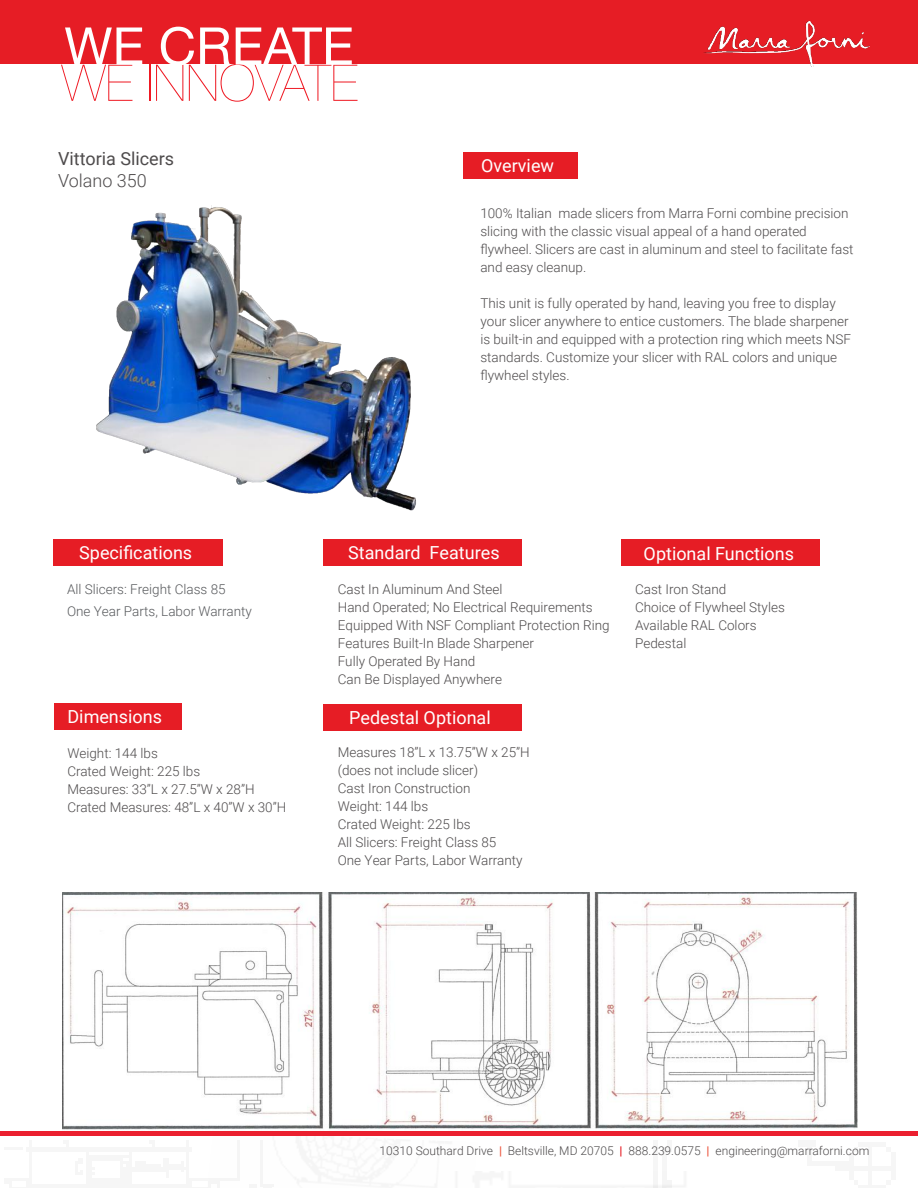
<style>
.page{position:relative;width:918px;height:1188px;background:#fff}
.page>*{position:absolute;margin:0;border:0;box-sizing:border-box;transform-origin:0 0}
.t1{font:51.9px "Helvetica Neue";color:#fff}
.t2{font:200 50.7px "Helvetica Neue";color:#ef1923}
.t3{font:18px "Roboto";color:#fff}
.t4{font:18px "Roboto";color:#4e4b4c}
.t5{font:300 18px "Roboto";color:#4e4b4c}
.t6{font:300 13.5px/18px "Roboto";color:#4e4b4c}
.t7{font:300 13.5px/21.6px "Roboto";color:#57595c}
.t8{font:300 12px "Roboto";color:#4e4b4c}
.s1{font-weight:700;color:#ee5b45}
.s2{font-weight:700;color:#e61d25}
</style>
<div class="page">
<div style="left:464px;top:152px;width:114px;height:27px;background:#e61d25"></div>
<div style="left:54px;top:540px;width:169px;height:26px;background:#e61d25"></div>
<div style="left:324px;top:540px;width:198px;height:26px;background:#e61d25"></div>
<div style="left:621px;top:540px;width:198px;height:26px;background:#e61d25"></div>
<div style="left:324px;top:704px;width:198px;height:27px;background:#e61d25"></div>
<div style="left:0;top:1131px;width:918px;height:5px;background:#eb202f"></div>
<div style="left:0;top:0;width:918px;height:64px;background:#e61d25"></div>
<img style="left:703px;top:21px;width:166px;height:45px">
<div style="left:54px;top:704px;width:128px;height:26px;background:#e61d25"></div>
<img style="left:96px;top:205px;width:320px;height:306px">
<img style="left:62px;top:892px;width:795px;height:238px">
<h1 class="t1" style="left:64px;top:9px;width:291px">WE CREATE</h1>
<h2 class="t2" style="left:61px;top:44px;width:298px">WE INNOVATE</h2>
<h3 class="t4" style="left:58px;top:146px;width:118px">Vittoria Slicers</h3>
<h3 class="t5" style="left:58px;top:168px;width:90px">Volano 350</h3>
<h3 class="t3" style="left:481px;top:153px;width:75px">Overview</h3>
<p class="t6" style="left:480px;top:203px;width:375px">100% Italian made slicers from Marra Forni combine precision slicing with the classic visual appeal of a hand operated flywheel. Slicers are cast in aluminum and steel to facilitate fast and easy cleanup.</p>
<p class="t6" style="left:480px;top:293px;width:372px">This unit is fully operated by hand, leaving you free to display your slicer anywhere to entice customers. The blade sharpener is built-in and equipped with a protection ring which meets NSF standards. Customize your slicer with RAL colors and unique flywheel styles.</p>
<h3 class="t3" style="left:79px;top:540px;width:115px">Specifications</h3>
<h3 class="t3" style="left:348px;top:540px;width:153px">Standard Features</h3>
<h3 class="t3" style="left:644px;top:541px;width:152px">Optional Functions</h3>
<p class="t7" style="left:67px;top:578px;width:186px">All Slicers: Freight Class 85<br>One Year Parts, Labor Warranty</p>
<p class="t6" style="left:338px;top:580px;width:273px">Cast In Aluminum And Steel<br>Hand Operated; No Electrical Requirements Equipped With NSF Compliant Protection Ring Features Built-In Blade Sharpener<br>Fully Operated By Hand<br>Can Be Displayed Anywhere</p>
<p class="t6" style="left:635px;top:580px;width:151px">Cast Iron Stand<br>Choice of Flywheel Styles<br>Available RAL Colors<br>Pedestal</p>
<h3 class="t3" style="left:68px;top:704px;width:96px">Dimensions</h3>
<h3 class="t3" style="left:349px;top:705px;width:143px">Pedestal Optional</h3>
<p class="t6" style="left:67px;top:744px;width:221px">Weight: 144 lbs<br>Crated Weight: 225 lbs<br>Measures: 33”L x 27.5”W x 28”H<br>Crated Measures: 48”L x 40”W x 30”H</p>
<p class="t6" style="left:338px;top:743px;width:194px">Measures 18”L x 13.75”W x 25”H (does not include slicer)<br>Cast Iron Construction<br>Weight: 144 lbs<br>Crated Weight: 225 lbs<br>All Slicers: Freight Class 85<br>One Year Parts, Labor Warranty</p>
<p class="t8" style="left:380px;top:1142px;width:491px">10310 Southard Drive <span class="s1">|</span> Beltsville, MD 20705 <span class="s2">|</span> 888.239.0575 <span class="s1">|</span> engineering@marraforni.com</p>
</div>
